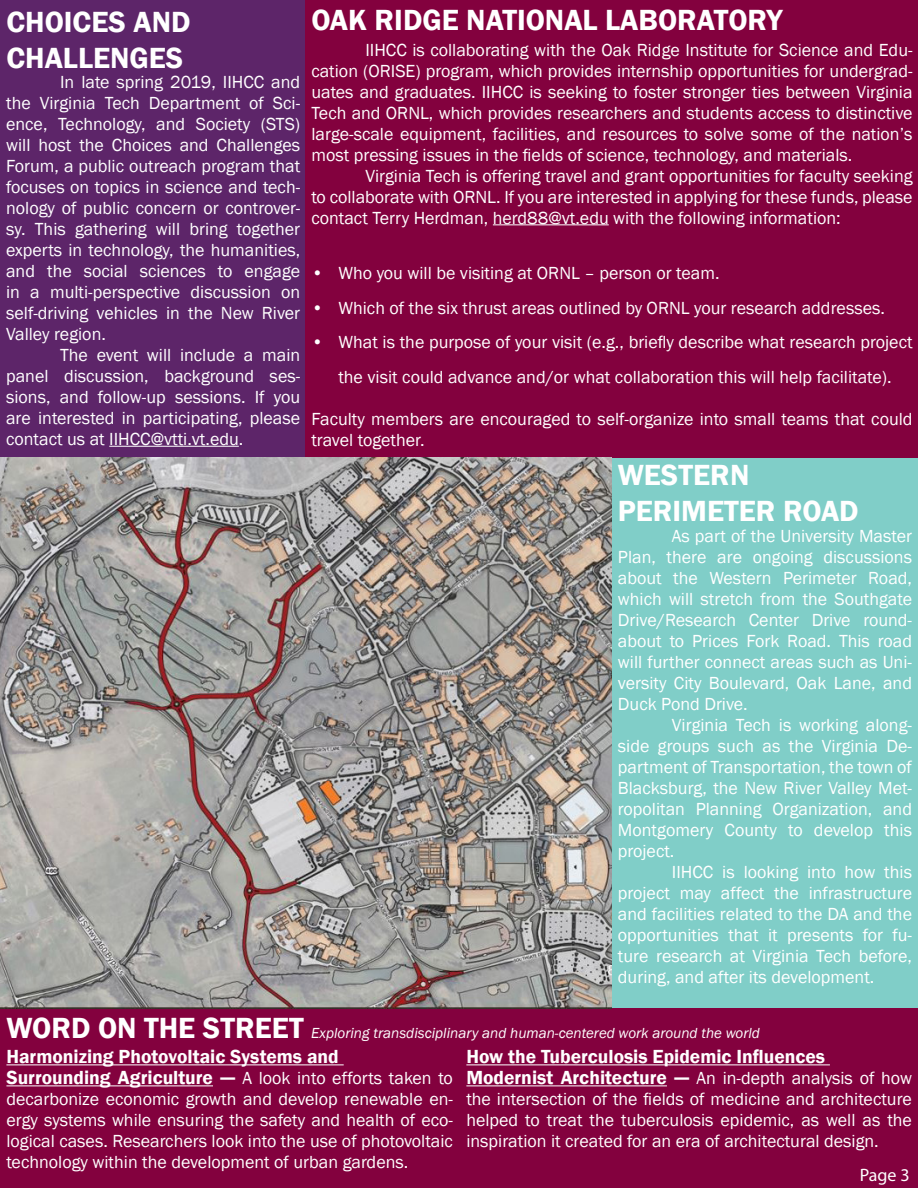
<style>
.page{position:relative;width:918px;height:1188px;background:#fff}
.page>*{position:absolute;margin:0;border:0;box-sizing:border-box;transform-origin:0 0}
.t1{font:600 30px "Franklin Gothic";color:#fff}
.t2{font:600 19.5px "Franklin Gothic";color:#fff}
.t3{font:18px/21px "Franklin Gothic";color:#fff;text-align:justify}
.t4{font:18px "Myriad Pro";color:#fff}
.t5{font:italic 15px "Franklin Gothic";color:#fff}
.s1{font-weight:600;font-style:normal;font-size:30px}
.s2{font-weight:600;font-size:19.5px}
.s3{font-weight:600;font-size:21px}
</style>
<div class="page">
<div style="left:0;top:0;width:306px;height:458px;background:#5d2569"></div>
<div style="left:611px;top:458px;width:307px;height:550px;background:#80cec8"></div>
<div style="left:0;top:1008px;width:918px;height:180px;background:#83013e"></div>
<div style="left:306px;top:0;width:612px;height:458px;background:#83013e"></div>
<hr style="left:493px;top:224px;width:116px;height:1px;background:#fff">
<hr style="left:466px;top:1064px;width:364px;height:1px;background:#fff">
<hr style="left:466px;top:1085px;width:201px;height:1px;background:#fff">
<hr style="left:109px;top:446px;width:130px;height:1px;background:#fff">
<hr style="left:6px;top:1064px;width:338px;height:1px;background:#fff">
<hr style="left:6px;top:1085px;width:207px;height:1px;background:#fff">
<img style="left:0;top:458px;width:611px;height:550px">
<p class="t1" style="left:6px;top:3px;width:186px">CHOICES AND</p>
<p class="t1" style="left:6px;top:39px;width:178px">CHALLENGES</p>
<p class="t3" style="left:6px;top:72px;width:296px;text-indent:54px">In late spring 2019, IIHCC and the Virginia Tech Department of Sci&shy;ence, Technology, and Society (STS) will host the Choices and Challenges Forum, a public outreach program that focuses on topics in science and tech&shy;nology of public concern or controver&shy;sy. This gathering will bring together experts in technology, the humanities, and the social sciences to engage in a multi-perspective discussion on self-driving vehicles in the New River Valley region.</p>
<p class="t3" style="left:6px;top:345px;width:296px;text-indent:54px">The event will include a main panel discussion, background ses&shy;sions, and follow-up sessions. If you are interested in participating, please contact us at IIHCC@vtti.vt.edu.</p>
<p class="t1" style="left:311px;top:1px;width:473px">OAK RIDGE NATIONAL LABORATORY</p>
<p class="t3" style="left:311px;top:39px;width:603px;text-indent:54px">IIHCC is collaborating with the Oak Ridge Institute for Science and Edu&shy;cation (ORISE) program, which provides internship opportunities for undergrad&shy;uates and graduates. IIHCC is seeking to foster stronger ties between Virginia Tech and ORNL, which provides researchers and students access to distinctive large-scale equipment, facilities, and resources to solve some of the nation’s most pressing issues in the fields of science, technology, and materials.</p>
<p class="t3" style="left:311px;top:165px;width:603px;text-indent:54px">Virginia Tech is offering travel and grant opportunities for faculty seeking to collaborate with ORNL. If you are interested in applying for these funds, please contact Terry Herdman, herd88@vt.edu with the following information:</p>
<p class="t3" style="left:311px;top:263px;width:410px">• Who you will be visiting at ORNL – person or team.</p>
<p class="t3" style="left:311px;top:297px;width:575px">• Which of the six thrust areas outlined by ORNL your research addresses.</p>
<p class="t3" style="left:311px;top:325px;width:603px;line-height:34.5px;text-align:center">• What is the purpose of your visit (e.g., briefly describe what research project the visit could advance and/or what collaboration this will help facilitate).</p>
<p class="t3" style="left:311px;top:408px;width:603px">Faculty members are encouraged to self-organize into small teams that could travel together.</p>
<p class="t1" style="left:618px;top:457px;width:133px">WESTERN</p>
<p class="t1" style="left:618px;top:493px;width:243px">PERIMETER ROAD</p>
<p class="t3" style="left:618px;top:526px;width:296px;text-indent:54px">As part of the University Master Plan, there are ongoing discussions about the Western Perimeter Road, which will stretch from the Southgate Drive/Research Center Drive round&shy;about to Prices Fork Road. This road will further connect areas such as Uni&shy;versity City Boulevard, Oak Lane, and Duck Pond Drive.</p>
<p class="t3" style="left:618px;top:715px;width:296px;text-indent:54px">Virginia Tech is working along&shy;side groups such as the Virginia De&shy;partment of Transportation, the town of Blacksburg, the New River Valley Met&shy;ropolitan Planning Organization, and Montgomery County to develop this project.</p>
<p class="t3" style="left:618px;top:862px;width:296px;text-indent:54px">IIHCC is looking into how this project may affect the infrastructure and facilities related to the DA and the opportunities that it presents for fu&shy;ture research at Virginia Tech before, during, and after its development.</p>
<p class="t5" style="left:6px;top:1024px;width:755px"><span class="s1">WORD ON THE STREET</span> Exploring transdisciplinary and human-centered work around the world</p>
<p class="t2" style="left:6px;top:1045px;width:334px">Harmonizing Photovoltaic Systems and</p>
<p class="t3" style="left:6px;top:1068px;width:448px"><span class="s2">Surrounding Agriculture</span> <span class="s3">—</span> A look into efforts taken to decarbonize economic growth and develop renewable en&shy;ergy systems while ensuring the safety and health of eco&shy;logical cases. Researchers look into the use of photovoltaic technology within the development of urban gardens.</p>
<p class="t2" style="left:466px;top:1045px;width:360px">How the Tuberculosis Epidemic Influences</p>
<p class="t3" style="left:466px;top:1068px;width:447px"><span class="s2">Modernist Architecture</span> <span class="s3">—</span> An in-depth analysis of how the intersection of the fields of medicine and architecture helped to treat the tuberculosis epidemic, as well as the inspiration it created for an era of architectural design.</p>
<p class="t4" style="left:860px;top:1164px;width:51px">Page 3</p>
</div>
